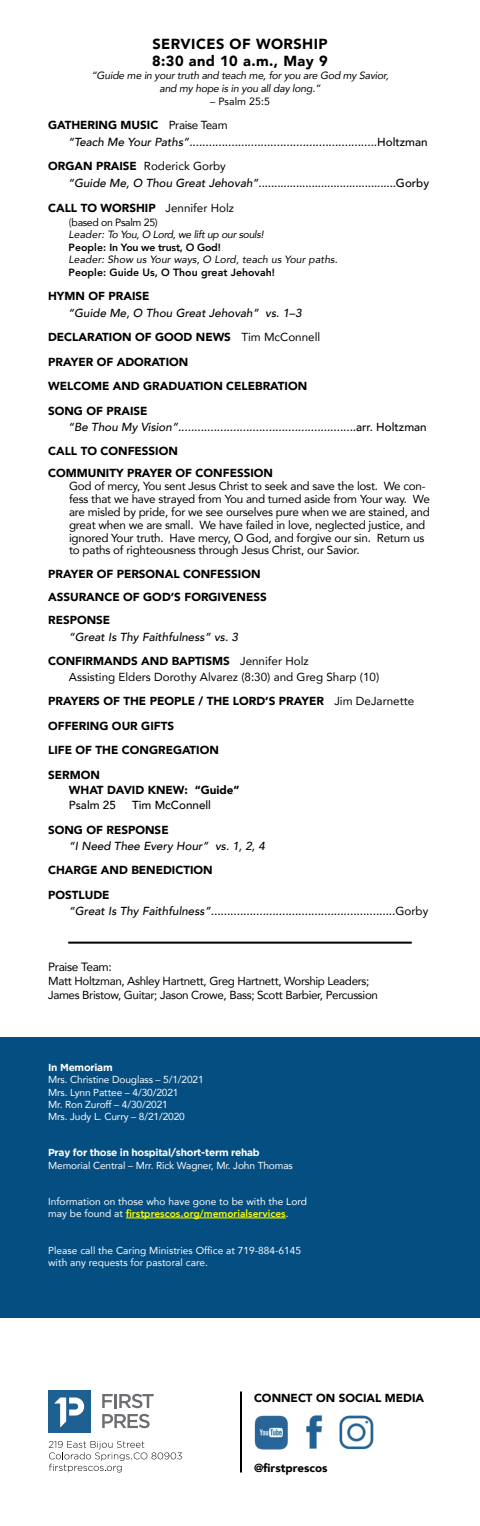
<style>
.page{position:relative;width:480px;height:1526px;background:#fff}
.page>*{position:absolute;margin:0;border:0;box-sizing:border-box;transform-origin:0 0}
.t1{font:900 14.55px/17.4px "Avenir";letter-spacing:.03em;color:#000}
.t2{font:12px "Avenir";letter-spacing:-.03em;color:#000}
.t3{font:900 11.65px/24.4px "Avenir";color:#000}
.t4{font:11.65px/12.8px "Avenir";letter-spacing:-.02em;color:#000}
.t5{font:italic 500 11.65px/24.4px "Avenir";color:#000}
.t6{font:500 11.65px/16.8px "Avenir";color:#000}
.t7{font:italic 10.5px/12.8px "Avenir";letter-spacing:-.02em;color:#000;text-align:center}
.t8{font:italic 10.5px "Avenir";letter-spacing:.005em;color:#000}
.t9{font:800 10.5px "Avenir";letter-spacing:.005em;color:#000}
.t10{font:800 10.5px "Avenir";letter-spacing:-.02em;color:#000}
.t11{font:10.5px "Avenir";letter-spacing:.005em;color:#000}
.t12{font:10.15px/12.2px "Avenir";letter-spacing:-.01em;color:#fff}
.t13{font:700 10.15px "Gotham";letter-spacing:-.025em;color:#fff}
.s1{font-weight:900;font-style:normal}
.s2{font-weight:400;font-style:normal}
.s3{font-style:normal}
.s4{font-weight:900}
.s5{font-weight:400}
.s6{font-style:italic}
.s7{font-weight:300;font-style:normal}
.s8{font-weight:500;font-style:italic}
.s9{font-weight:800;color:#ff0}
</style>
<div class="page">
<hr style="left:68px;top:942px;width:344px;height:2px;background:#000">
<div style="left:0;top:1037px;width:480px;height:281px;background:#054e81"></div>
<hr style="left:126px;top:1218px;width:160px;height:1px;background:#ff0">
<div style="left:48px;top:1390px;width:42px;height:42px;background:#1f6092"></div>
<svg style="left:54px;top:1398px;width:30px;height:30px"></svg>
<svg style="left:102px;top:1394px;width:11px;height:14px"></svg>
<hr style="left:114px;top:1394px;width:3px;height:14px;background:#6d6e71">
<svg style="left:119px;top:1394px;width:35px;height:14px"></svg>
<svg style="left:102px;top:1414px;width:48px;height:14px"></svg>
<svg style="left:49px;top:1441px;width:133px;height:31px"></svg>
<img style="left:254px;top:1416px;width:34px;height:33px">
<img style="left:306px;top:1416px;width:17px;height:33px">
<img style="left:340px;top:1416px;width:34px;height:34px">
<hr style="left:240px;top:1392px;width:2px;height:80px;background:#000">
<p class="t1" style="left:152px;top:35px;width:177px">SERVICES OF WORSHIP<br>8:30 and 10 a.m., May 9</p>
<p class="t7" style="left:91px;top:69px;width:299px">“Guide me in your truth and teach me, for you are God my Savior, and my hope is in you all day long.”</p>
<p class="t11" style="left:210px;top:93px;width:61px">– Psalm 25:5</p>
<p class="t5" style="left:68px;top:117px;width:361px;line-height:16.8px;text-indent:-20px"><span class="s1">GATHERING MUSIC</span> <span class="s2">Praise Team<br></span>“Teach Me Your Paths”..........................................................<span class="s3">Holtzman</span></p>
<p class="t6" style="left:68px;top:157px;width:363px;text-indent:-20px"><span class="s4">ORGAN PRAISE</span> <span class="s5">Roderick Gorby<br></span><span class="s6">“Guide Me, O Thou Great Jehovah”</span>............................................Gorby</p>
<p class="t3" style="left:48px;top:195px;width:187px">CALL TO WORSHIP <span class="s5">Jennifer Holz</span></p>
<p class="t7" style="left:69px;top:216px;width:196px;line-height:12.6px;text-align:left"><span class="s7">(</span><span class="s3">based on Psalm 25)<br></span>Leader: To You, O Lord, we lift up our souls!</p>
<p class="t10" style="left:69px;top:239px;width:154px">People: In You we trust, O God!</p>
<p class="t8" style="left:69px;top:253px;width:271px">Leader: Show us Your ways, O Lord, teach us Your paths.</p>
<p class="t9" style="left:69px;top:264px;width:208px">People: Guide Us, O Thou great Jehovah!</p>
<p class="t3" style="left:48px;top:284px;width:103px">HYMN OF PRAISE</p>
<p class="t3" style="left:48px;top:300px;width:274px;text-indent:20px"><span class="s8">“Guide Me, O Thou Great Jehovah” vs. 1–3<br></span>DECLARATION OF GOOD NEWS <span class="s5">Tim McConnell<br></span>PRAYER OF ADORATION<br>WELCOME AND GRADUATION CELEBRATION<br>SONG OF PRAISE</p>
<p class="t5" style="left:48px;top:415px;width:380px;text-indent:20px">“Be Thou My Vision”.......................................................<span class="s3">arr. Holtzman<br></span><span class="s1">CALL TO CONFESSION</span></p>
<p class="t3" style="left:48px;top:461px;width:226px">COMMUNITY PRAYER OF CONFESSION</p>
<p class="t4" style="left:69px;top:480px;width:362px">God of mercy, You sent Jesus Christ to seek and save the lost. We con&shy;fess that we have strayed from You and turned aside from Your way. We are misled by pride, for we see ourselves pure when we are stained, and great when we are small. We have failed in love, neglected justice, and ignored Your truth. Have mercy, O God, and forgive our sin. Return us to paths of righteousness through Jesus Christ, our Savior.</p>
<p class="t3" style="left:48px;top:562px;width:220px;line-height:23.3px">PRAYER OF PERSONAL CONFESSION<br>ASSURANCE OF GOD’S FORGIVENESS<br>RESPONSE</p>
<p class="t5" style="left:48px;top:624px;width:262px;text-indent:21px">“Great Is Thy Faithfulness” vs. 3<br><span class="s1">CONFIRMANDS AND BAPTISMS</span> <span class="s2">Jennifer Holz</span></p>
<p class="t3" style="left:48px;top:664px;width:368px;text-indent:21px"><span class="s5">Assisting Elders Dorothy Alvarez (8:30) and Greg Sharp (10)<br></span>PRAYERS OF THE PEOPLE / THE LORD’S PRAYER <span class="s5">Jim DeJarnette </span>OFFERING OUR GIFTS<br>LIFE OF THE CONGREGATION<br>SERMON</p>
<p class="t3" style="left:69px;top:777px;width:172px">WHAT DAVID KNEW: “Guide”</p>
<p class="t6" style="left:69px;top:796px;width:49px">Psalm 25</p>
<p class="t6" style="left:132px;top:796px;width:80px">Tim McConnell</p>
<p class="t3" style="left:48px;top:817px;width:122px">SONG OF RESPONSE</p>
<p class="t5" style="left:69px;top:834px;width:197px">“I Need Thee Every Hour” vs. 1, 2, 4</p>
<p class="t3" style="left:48px;top:858px;width:166px">CHARGE AND BENEDICTION<br>POSTLUDE</p>
<p class="t5" style="left:69px;top:899px;width:361px">“Great Is Thy Faithfulness”.........................................................<span class="s2">Gorby</span></p>
<p class="t2" style="left:48px;top:957px;width:65px">Praise Team:</p>
<p class="t4" style="left:48px;top:974px;width:331px;line-height:13.5px">Matt Holtzman, Ashley Hartnett, Greg Hartnett, Worship Leaders;<br>James Bristow, Guitar; Jason Crowe, Bass; Scott Barbier, Percussion</p>
<p class="t13" style="left:48px;top:1062px;width:66px">In Memoriam</p>
<p class="t12" style="left:48px;top:1073px;width:157px">Mrs. Christine Douglass – 5/1/2021<br>Mrs. Lynn Pattee – 4/30/2021<br>Mr. Ron Zuroff – 4/30/2021<br>Mrs. Judy L. Curry – 8/21/2020</p>
<p class="t13" style="left:48px;top:1147px;width:213px">Pray for those in hospital/short-term rehab</p>
<p class="t12" style="left:48px;top:1159px;width:246px">Memorial Central – Mrr. Rick Wagner, Mr. John Thomas</p>
<p class="t12" style="left:48px;top:1195px;width:260px">Information on those who have gone to be with the Lord may be found at <span class="s9">firstprescos.org/memorialservices</span>.</p>
<p class="t12" style="left:48px;top:1244px;width:255px">Please call the Caring Ministries Office at 719-884-6145 with any requests for pastoral care.</p>
<p class="t3" style="left:254px;top:1385px;width:172px">CONNECT ON SOCIAL MEDIA</p>
<p class="t3" style="left:254px;top:1455px;width:75px">@firstprescos</p>
</div>
